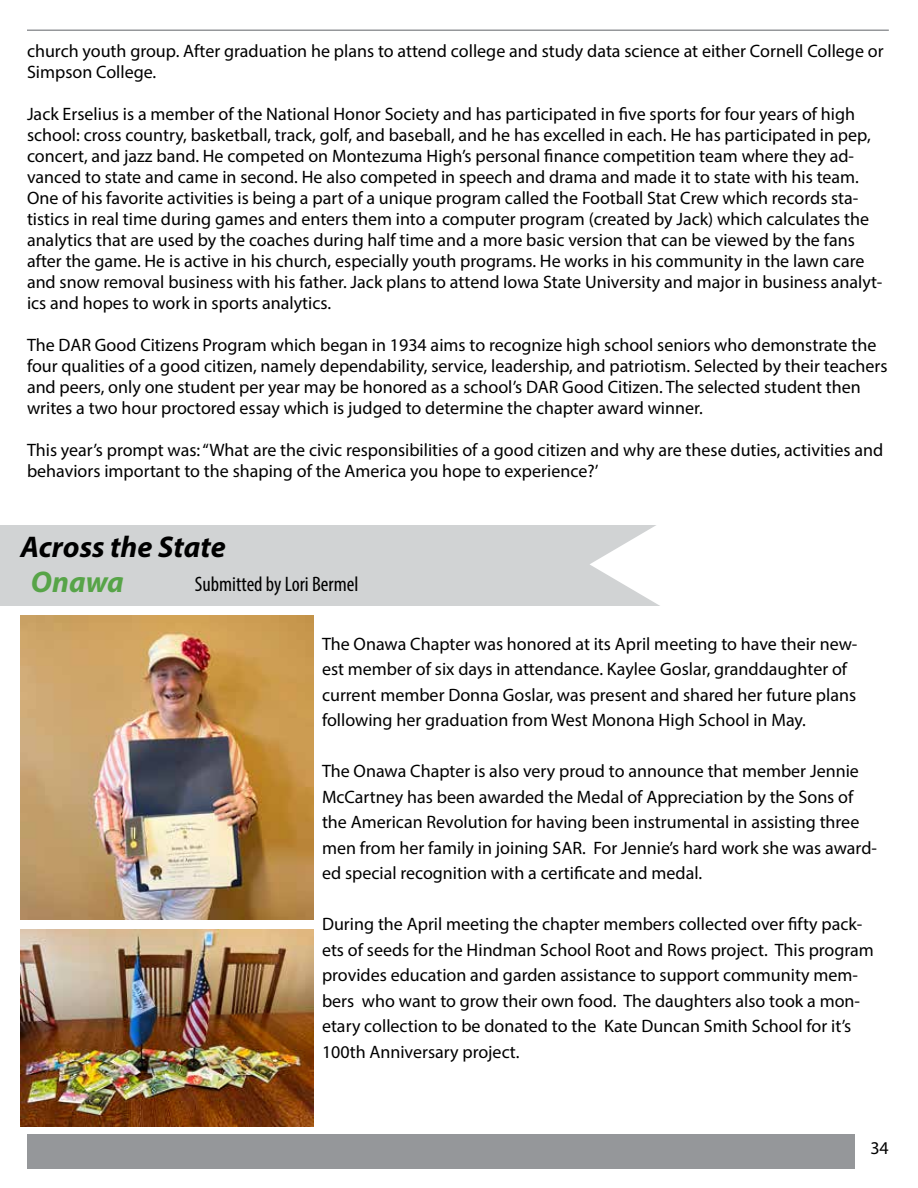
<style>
.page{position:relative;width:918px;height:1188px;background:#fff}
.page>*{position:absolute;margin:0;border:0;box-sizing:border-box;transform-origin:0 0}
.t1{font:italic 700 30px "Myriad Pro";color:#000}
.t2{font:italic 700 30px "Myriad Pro";color:#57a448}
.t3{font:condensed 21px "Myriad Pro";color:#000}
.t4{font:18px/21px "Myriad Pro";color:#000}
</style>
<div class="page">
<div style="left:27px;top:1134px;width:827px;height:34px;background:#95979a"></div>
<hr style="left:27px;top:29px;width:862px;height:2px;background:#95979a">
<div style="left:0;top:525px;width:663px;height:80px;background:#d1d3d4"></div>
<svg style="left:590px;top:525px;width:73px;height:81px"></svg>
<img style="left:21px;top:616px;width:292px;height:303px">
<img style="left:21px;top:930px;width:292px;height:196px">
<p class="t4" style="left:27px;top:40px;width:858px">church youth group. After graduation he plans to attend college and study data science at either Cornell College or<br>Simpson College.</p>
<p class="t4" style="left:27px;top:103px;width:857px">Jack Erselius is a member of the National Honor Society and has participated in five sports for four years of high school: cross country, basketball, track, golf, and baseball, and he has excelled in each. He has participated in pep, concert, and jazz band. He competed on Montezuma High’s personal finance competition team where they ad&shy;vanced to state and came in second. He also competed in speech and drama and made it to state with his team.<br>One of his favorite activities is being a part of a unique program called the Football Stat Crew which records sta&shy;tistics in real time during games and enters them into a computer program (created by Jack) which calculates the analytics that are used by the coaches during half time and a more basic version that can be viewed by the fans after the game. He is active in his church, especially youth programs. He works in his community in the lawn care and snow removal business with his father. Jack plans to attend Iowa State University and major in business analyt&shy;ics and hopes to work in sports analytics.</p>
<p class="t4" style="left:27px;top:334px;width:862px">The DAR Good Citizens Program which began in 1934 aims to recognize high school seniors who demonstrate the four qualities of a good citizen, namely dependability, service, leadership, and patriotism. Selected by their teachers and peers, only one student per year may be honored as a school’s DAR Good Citizen. The selected student then writes a two hour proctored essay which is judged to determine the chapter award winner.</p>
<p class="t4" style="left:27px;top:439px;width:858px">This year’s prompt was: “What are the civic responsibilities of a good citizen and why are these duties, activities and behaviors important to the shaping of the America you hope to experience?’</p>
<h1 class="t1" style="left:21px;top:528px;width:207px">Across the State</h1>
<h1 class="t2" style="left:31px;top:562px;width:94px">Onawa</h1>
<p class="t3" style="left:195px;top:572px;width:165px">Submitted by Lori Bermel</p>
<p class="t4" style="left:322px;top:631px;width:537px;line-height:25.5px">The Onawa Chapter was honored at its April meeting to have their new&shy;est member of six days in attendance. Kaylee Goslar, granddaughter of current member Donna Goslar, was present and shared her future plans following her graduation from West Monona High School in May.</p>
<p class="t4" style="left:322px;top:758px;width:557px;line-height:25.5px">The Onawa Chapter is also very proud to announce that member Jennie McCartney has been awarded the Medal of Appreciation by the Sons of the American Revolution for having been instrumental in assisting three men from her family in joining SAR. For Jennie’s hard work she was award&shy;ed special recognition with a certificate and medal.</p>
<p class="t4" style="left:322px;top:911px;width:553px;line-height:25.5px">During the April meeting the chapter members collected over fifty pack&shy;ets of seeds for the Hindman School Root and Rows project. This program provides education and garden assistance to support community mem&shy;bers who want to grow their own food. The daughters also took a mon&shy;etary collection to be donated to the Kate Duncan Smith School for it’s 100th Anniversary project.</p>
<p class="t4" style="left:870px;top:1137px;width:20px">34</p>
</div>
